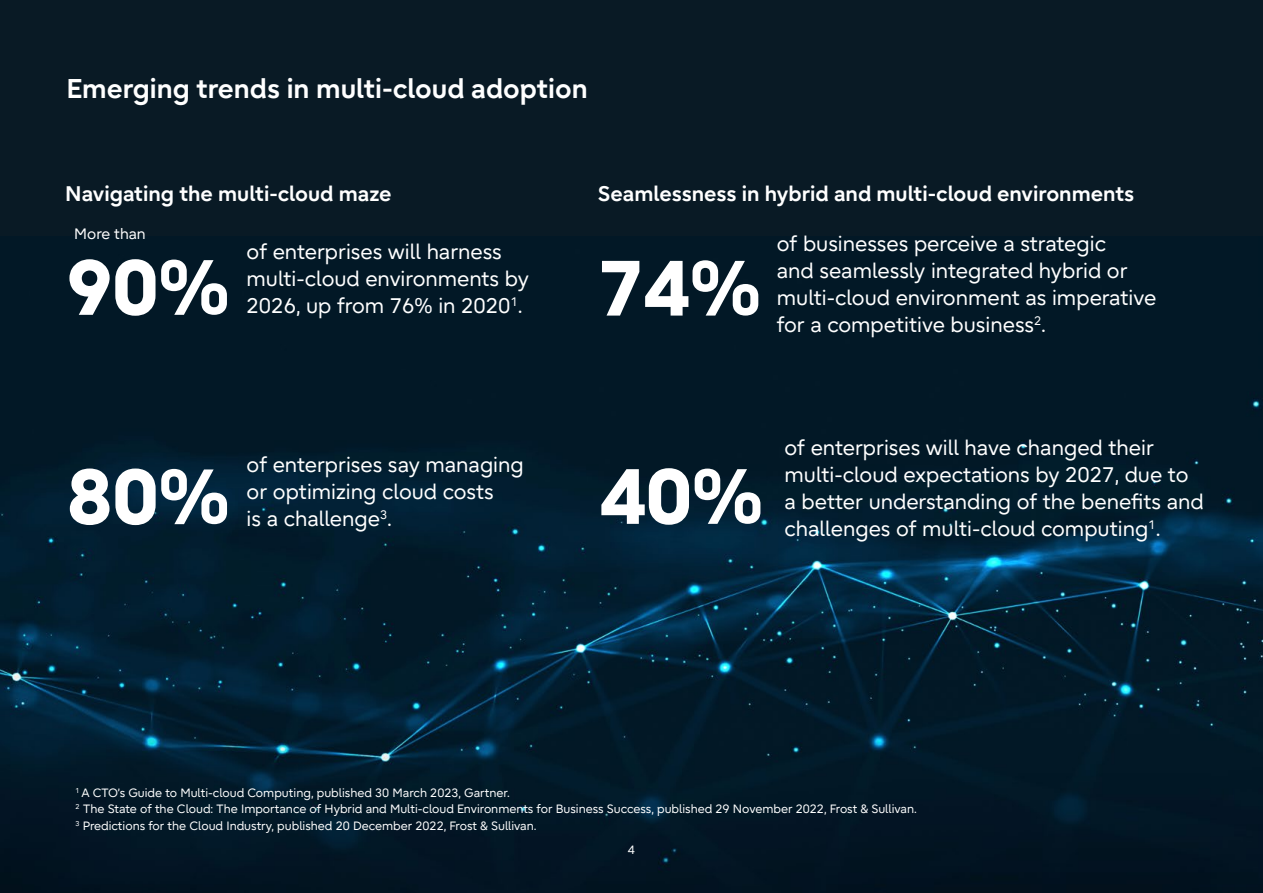
<style>
.page{position:relative;width:1263px;height:893px;background:#fff}
.page>*{position:absolute;margin:0;border:0;box-sizing:border-box;transform-origin:0 0}
.t1{font:800 78px "Fujitsu Infinity Pro";color:#fff}
.t2{font:700 27px "Fujitsu Infinity Pro";color:#fff}
.t3{font:21px/27px "Fujitsu Infinity Pro";color:#fff}
.t4{font:700 21px "Fujitsu Infinity Pro";color:#fff}
.t5{font:15px "Fujitsu Infinity Pro";color:#fff}
.t6{font:12px/16.5px "Fujitsu Infinity Pro";color:#fff}
</style>
<div class="page">
<img style="left:0;top:235px;width:1263px;height:658px">
<div style="left:0;top:0;width:1263px;height:235px;background:#091a25"></div>
<p class="t2" style="left:67px;top:71px;width:523px">Emerging trends in multi-cloud adoption</p>
<p class="t4" style="left:65px;top:180px;width:328px">Navigating the multi-cloud maze</p>
<p class="t4" style="left:598px;top:180px;width:538px">Seamlessness in hybrid and multi-cloud environments</p>
<p class="t5" style="left:74px;top:224px;width:73px">More than</p>
<p class="t3" style="left:247px;top:238px;width:284px">of enterprises will harness multi-cloud environments by<br>2026, up from 76% in 2020<sup>1</sup>.</p>
<p class="t3" style="left:777px;top:230px;width:381px">of businesses perceive a strategic<br>and seamlessly integrated hybrid or multi-cloud environment as imperative for a competitive business<sup>2</sup>.</p>
<h1 class="t1" style="left:67px;top:235px;width:165px">90%</h1>
<h1 class="t1" style="left:598px;top:236px;width:165px">74%</h1>
<p class="t3" style="left:247px;top:451px;width:279px">of enterprises say managing or optimizing cloud costs<br>is a challenge<sup>3</sup>.</p>
<h1 class="t1" style="left:67px;top:445px;width:165px">80%</h1>
<h1 class="t1" style="left:600px;top:444px;width:165px">40%</h1>
<p class="t3" style="left:784px;top:434px;width:421px">of enterprises will have changed their multi-cloud expectations by 2027, due to a better understanding of the benefits and challenges of multi-cloud computing<sup>1</sup>.</p>
<p class="t6" style="left:75px;top:784px;width:843px"><sup>1</sup> A CTO’s Guide to Multi-cloud Computing, published 30 March 2023, Gartner.<br><sup>2</sup> The State of the Cloud: The Importance of Hybrid and Multi-cloud Environments for Business Success, published 29 November 2022, Frost &amp; Sullivan.<br><sup>3</sup> Predictions for the Cloud Industry, published 20 December 2022, Frost &amp; Sullivan.</p>
<p class="t6" style="left:628px;top:841px;width:9px">4</p>
</div>
